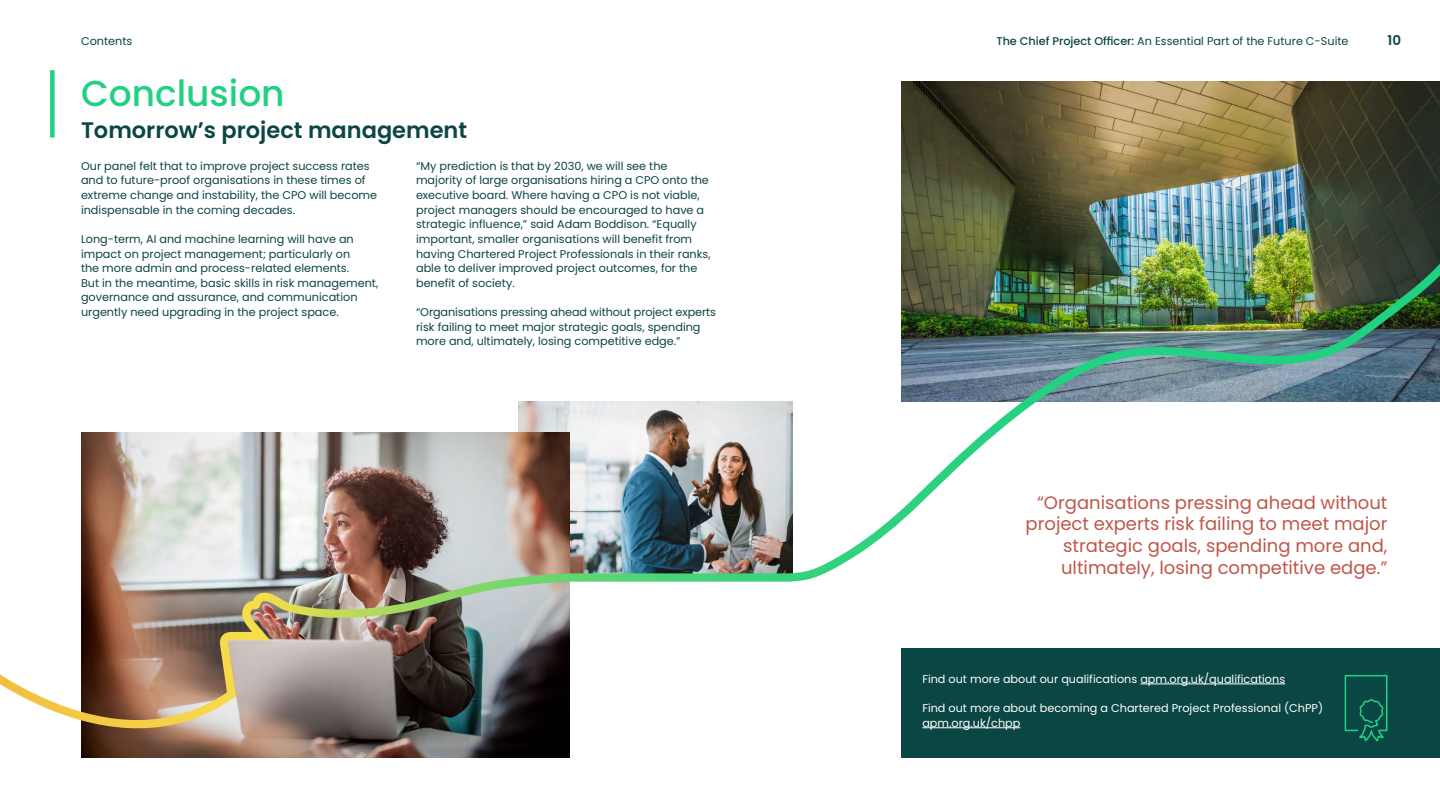
<style>
.page{position:relative;width:1440px;height:810px;background:#fff}
.page>*{position:absolute;margin:0;border:0;box-sizing:border-box;transform-origin:0 0}
.t1{font:500 36px "Poppins";color:#21d182}
.t2{font:600 22.5px "Poppins";color:#0a4644}
.t3{font:18px/21.6px "Poppins";color:#be574a;text-align:right}
.t4{font:600 13.5px "Poppins";color:#0a4644}
.t5{font:11.25px/14.6px "Poppins";color:#0a4644}
.t6{font:11.25px/14.6px "Poppins";color:#fff}
.s1{font-weight:500}
</style>
<div class="page">
<svg style="left:902px;top:81px;width:538px;height:125px;background:#676143"></svg>
<img style="left:0;top:206px;width:1440px;height:552px">
<div style="left:50px;top:70px;width:5px;height:68px;background:#21d182"></div>
<p class="t5" style="left:81px;top:34px;width:53px">Contents</p>
<p class="t5" style="left:996px;top:34px;width:354px"><span class="s1">The Chief Project Officer:</span> An Essential Part of the Future C-Suite</p>
<p class="t4" style="left:1388px;top:33px;width:15px">10</p>
<h1 class="t1" style="left:81px;top:73px;width:205px">Conclusion</h1>
<h2 class="t2" style="left:81px;top:117px;width:388px">Tomorrow’s project management</h2>
<p class="t5" style="left:81px;top:159px;width:298px">Our panel felt that to improve project success rates and to future-proof organisations in these times of extreme change and instability, the CPO will become indispensable in the coming decades.</p>
<p class="t5" style="left:81px;top:232px;width:299px">Long-term, AI and machine learning will have an impact on project management; particularly on<br>the more admin and process-related elements.<br>But in the meantime, basic skills in risk management, governance and assurance, and communication urgently need upgrading in the project space.</p>
<p class="t5" style="left:416px;top:159px;width:296px">“My prediction is that by 2030, we will see the majority of large organisations hiring a CPO onto the executive board. Where having a CPO is not viable, project managers should be encouraged to have a strategic influence,” said Adam Boddison. “Equally important, smaller organisations will benefit from having Chartered Project Professionals in their ranks, able to deliver improved project outcomes, for the benefit of society.</p>
<p class="t5" style="left:416px;top:305px;width:302px">“Organisations pressing ahead without project experts risk failing to meet major strategic goals, spending more and, ultimately, losing competitive edge.”</p>
<h3 class="t3" style="left:1026px;top:492px;width:363px">“Organisations pressing ahead without project experts risk failing to meet major strategic goals, spending more and, ultimately, losing competitive edge.”</h3>
<p class="t6" style="left:922px;top:672px;width:364px">Find out more about our qualifications apm.org.uk/qualifications</p>
<p class="t6" style="left:922px;top:701px;width:402px">Find out more about becoming a Chartered Project Professional (ChPP) apm.org.uk/chpp</p>
</div>
